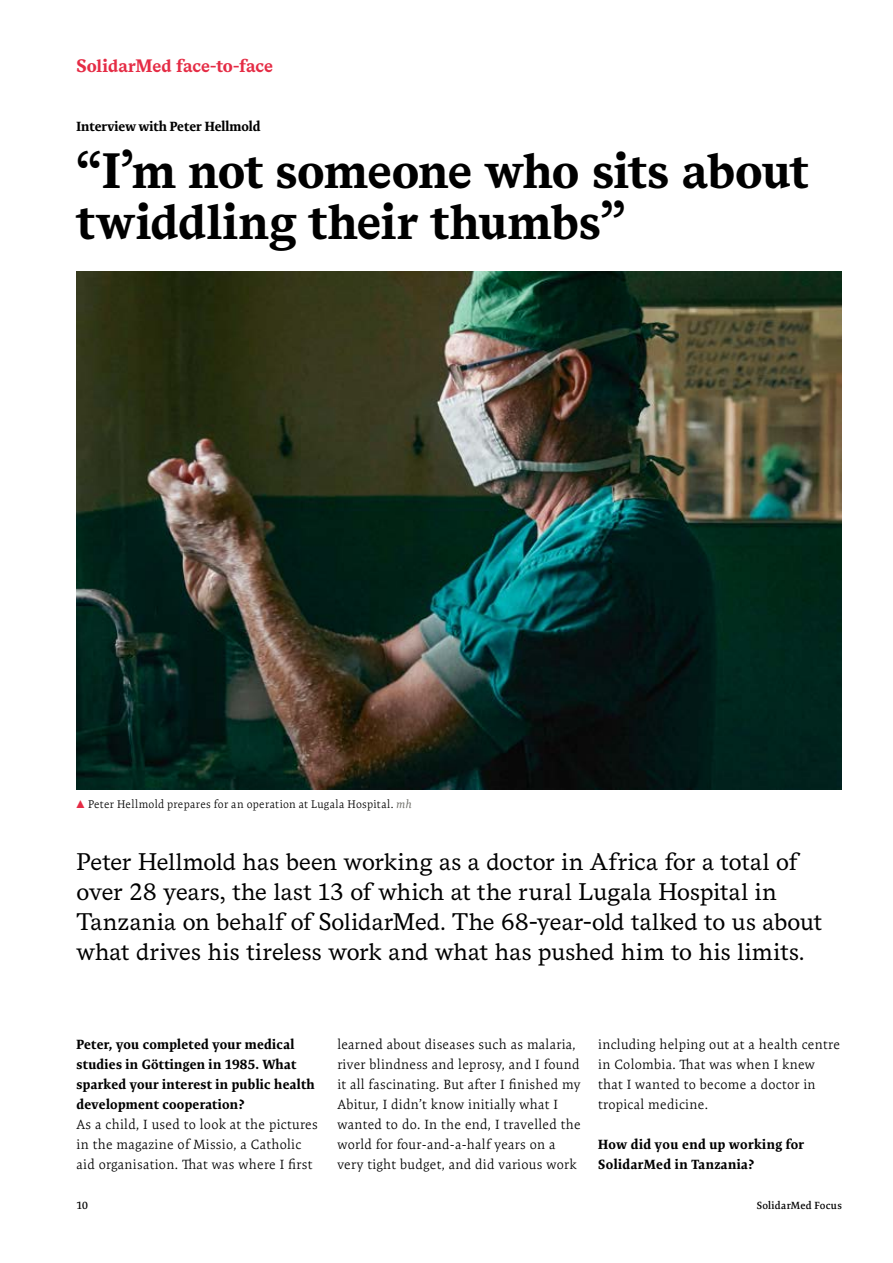
<style>
.page{position:relative;width:893px;height:1263px;background:#fff}
.page>*{position:absolute;margin:0;border:0;box-sizing:border-box;transform-origin:0 0}
.t1{font:700 49.5px/51px "Messina Serif";letter-spacing:-.01em;color:#000}
.t2{font:24px/30px "Messina Serif";letter-spacing:.005em;color:#000}
.t3{font:700 18px "Messina Serif";letter-spacing:-.005em;color:#e52c45}
.t4{font:300 13.5px/20px "Expo Serif Pro";letter-spacing:.02em;color:#000}
.t5{font:700 13.5px/20px "Expo Serif Pro";letter-spacing:.02em;color:#000}
.t6{font:700 13.5px "Expo Serif Pro";color:#000}
.t7{font:300 11.25px "Expo Serif Pro";letter-spacing:.025em;color:#000}
.t8{font:600 10.5px "Expo Serif Pro";letter-spacing:.02em;color:#000}
.s1{font-family:"Andale Mono";font-weight:400;font-size:13.5px;color:#e52c45}
.s2{font-weight:400;font-style:italic;color:#6c6c66}
</style>
<div class="page">
<img style="left:77px;top:271px;width:765px;height:519px">
<h3 class="t3" style="left:77px;top:52px;width:198px">SolidarMed face-to-face</h3>
<p class="t6" style="left:77px;top:118px;width:186px">Interview with Peter Hellmold</p>
<h1 class="t1" style="left:77px;top:145px;width:733px">“I’m not someone who sits about twiddling their thumbs”</h1>
<p class="t7" style="left:77px;top:797px;width:337px"><span class="s1">▲</span> Peter Hellmold prepares for an operation at Lugala Hospital. <span class="s2">mh</span></p>
<p class="t2" style="left:77px;top:845px;width:747px">Peter Hellmold has been working as a doctor in Africa for a total of over 28 years, the last 13 of which at the rural Lugala Hospital in Tanzania on behalf of SolidarMed. The 68-year-old talked to us about what drives his tireless work and what has pushed him to his limits.</p>
<p class="t5" style="left:77px;top:1035px;width:240px">Peter, you completed your medical studies in Göttingen in 1985. What sparked your interest in public health development cooperation?</p>
<p class="t4" style="left:77px;top:1114px;width:243px">As a child, I used to look at the pictures in the magazine of Missio, a Catholic aid organisation. That was where I first</p>
<p class="t4" style="left:337px;top:1034px;width:245px">learned about diseases such as malaria, river blindness and leprosy, and I found it all fascinating. But after I finished my Abitur, I didn’t know initially what I wanted to do. In the end, I travelled the world for four-and-a-half years on a very tight budget, and did various work</p>
<p class="t4" style="left:598px;top:1034px;width:243px">including helping out at a health centre in Colombia. That was when I knew that I wanted to become a doctor in tropical medicine.</p>
<p class="t5" style="left:598px;top:1135px;width:207px">How did you end up working for<br>SolidarMed in Tanzania?</p>
<p class="t8" style="left:77px;top:1199px;width:13px">10</p>
<p class="t8" style="left:757px;top:1199px;width:87px">SolidarMed Focus</p>
</div>
